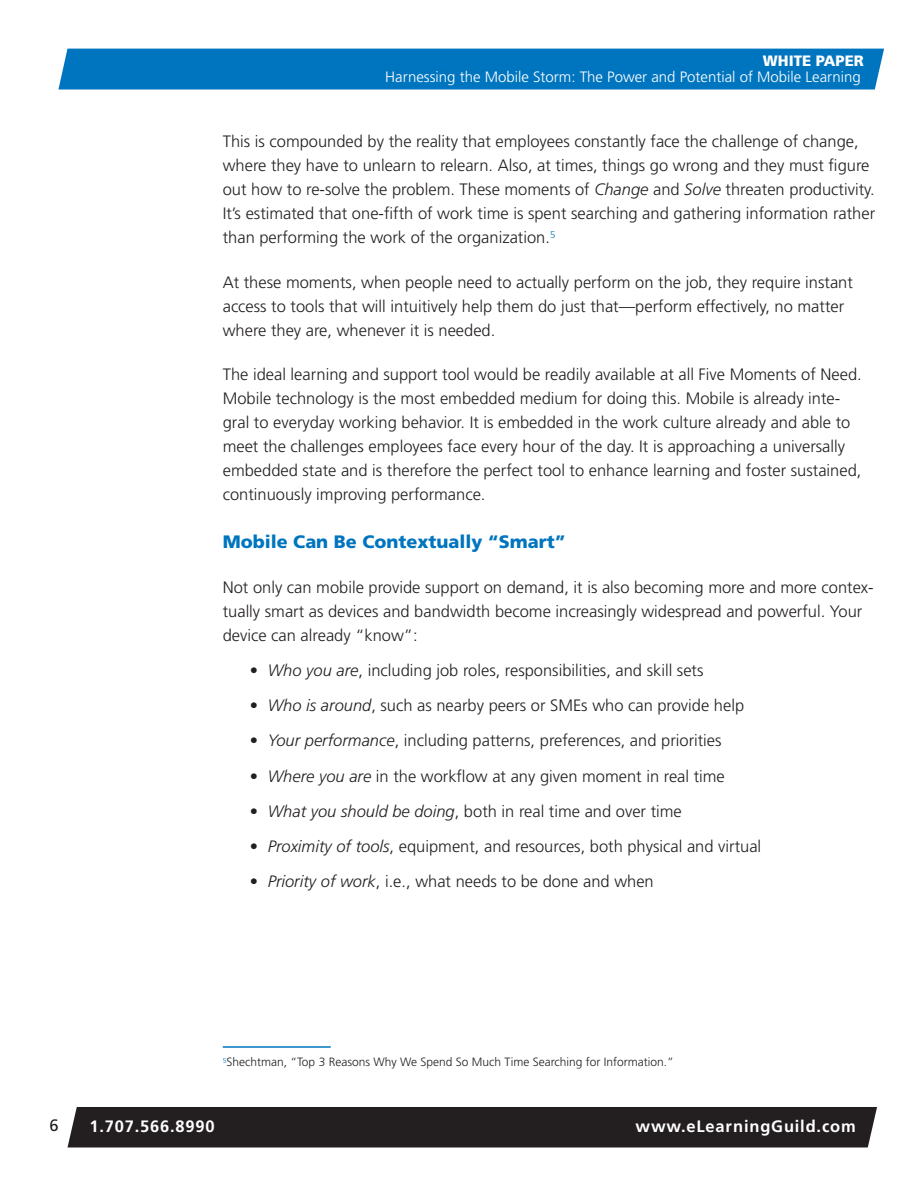
<style>
.page{position:relative;width:918px;height:1188px;background:#fff}
.page>*{position:absolute;margin:0;border:0;box-sizing:border-box;transform-origin:0 0}
.t1{font:900 18px "Frutiger LT Std";color:#0075bf}
.t2{font:300 16.5px/24px "Frutiger LT Std";color:#231f20}
.t3{font:700 16.5px "Frutiger LT Std";letter-spacing:.05em;color:#fff}
.t4{font:16.5px "Frutiger LT Std";color:#231f20}
.t5{font:300 15px "Frutiger LT Std";color:#fff}
.t6{font:900 15px "Frutiger LT Std";color:#fff}
.t7{font:300 12px "Frutiger LT Std";color:#231f20}
.s1{font-style:italic}
</style>
<div class="page">
<div style="left:58px;top:49px;width:826px;height:41px;background:#0075bf"></div>
<div style="left:68px;top:1107px;width:809px;height:40px;background:#231f20"></div>
<hr style="left:223px;top:1046px;width:108px;height:2px;background:#0075bf">
<p class="t6" style="left:763px;top:52px;width:102px">WHITE PAPER</p>
<p class="t5" style="left:385px;top:69px;width:477px">Harnessing the Mobile Storm: The Power and Potential of Mobile Learning</p>
<p class="t2" style="left:223px;top:130px;width:654px">This is compounded by the reality that employees constantly face the challenge of change, where they have to unlearn to relearn. Also, at times, things go wrong and they must figure out how to re-solve the problem. These moments of <span class="s1">Change</span> and <span class="s1">Solve</span> threaten productivity.<br>It’s estimated that one-fifth of work time is spent searching and gathering information rather than performing the work of the organization.<sup>5</sup></p>
<p class="t2" style="left:223px;top:270px;width:632px">At these moments, when people need to actually perform on the job, they require instant access to tools that will intuitively help them do just that—perform effectively, no matter where they are, whenever it is needed.</p>
<p class="t2" style="left:223px;top:362px;width:641px">The ideal learning and support tool would be readily available at all Five Moments of Need.<br>Mobile technology is the most embedded medium for doing this. Mobile is already inte&shy;gral to everyday working behavior. It is embedded in the work culture already and able to meet the challenges employees face every hour of the day. It is approaching a universally embedded state and is therefore the perfect tool to enhance learning and foster sustained, continuously improving performance.</p>
<p class="t1" style="left:223px;top:531px;width:345px">Mobile Can Be Contextually “Smart”</p>
<p class="t2" style="left:223px;top:575px;width:652px">Not only can mobile provide support on demand, it is also becoming more and more contex&shy;tually smart as devices and bandwidth become increasingly widespread and powerful. Your device can already “know”:</p>
<p class="t2" style="left:250px;top:659px;width:455px">• <span class="s1">Who you are</span>, including job roles, responsibilities, and skill sets</p>
<p class="t2" style="left:250px;top:694px;width:496px">• <span class="s1">Who is around</span>, such as nearby peers or SMEs who can provide help</p>
<p class="t2" style="left:250px;top:729px;width:473px">• <span class="s1">Your performance</span>, including patterns, preferences, and priorities</p>
<p class="t2" style="left:250px;top:764px;width:477px">• <span class="s1">Where you are</span> in the workflow at any given moment in real time</p>
<p class="t2" style="left:250px;top:800px;width:434px">• <span class="s1">What you should be doing</span>, both in real time and over time</p>
<p class="t2" style="left:250px;top:835px;width:513px">• <span class="s1">Proximity of tools</span>, equipment, and resources, both physical and virtual</p>
<p class="t2" style="left:250px;top:870px;width:406px">• <span class="s1">Priority of work</span>, i.e., what needs to be done and when</p>
<p class="t4" style="left:49px;top:1115px;width:11px">6</p>
<p class="t7" style="left:223px;top:1056px;width:453px"><sup>5</sup>Shechtman, “Top 3 Reasons Why We Spend So Much Time Searching for Information.”</p>
<p class="t3" style="left:89px;top:1117px;width:127px">1.707.566.8990</p>
<p class="t3" style="left:636px;top:1117px;width:222px">www.eLearningGuild.com</p>
</div>
